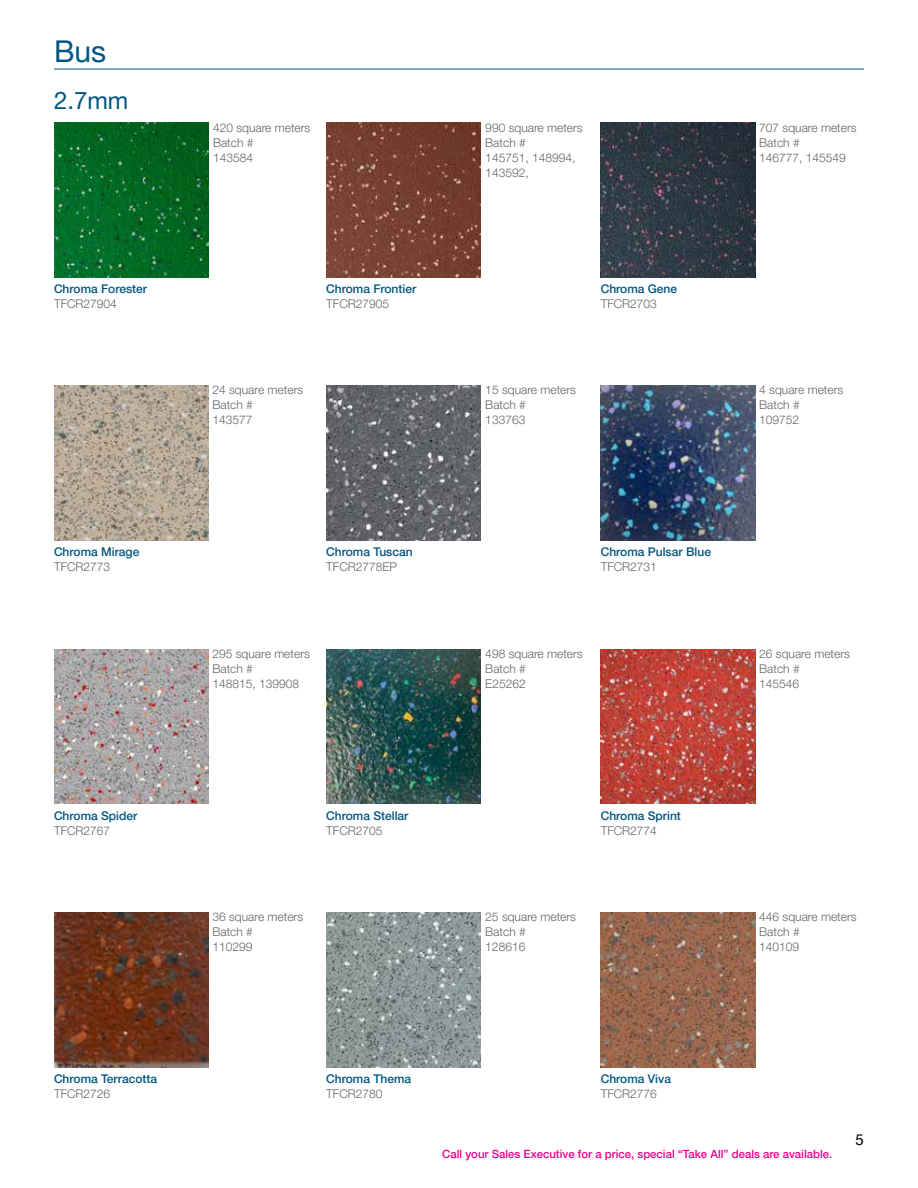
<style>
.page{position:relative;width:918px;height:1188px;background:#fff}
.page>*{position:absolute;margin:0;border:0;box-sizing:border-box;transform-origin:0 0}
.t1{font:30px "Helvetica Neue LT Pro";color:#005581}
.t2{font:24px "Helvetica Neue LT Pro";color:#005581}
.t3{font:15px "Helvetica Neue LT Pro";color:#000}
.t4{font:300 12px/15px "Helvetica Neue LT Pro";color:#636466}
.t5{font:500 12px "Helvetica Neue LT Pro";color:#005581}
.t6{font:500 11.4px "Helvetica Neue LT Pro";color:#ec008c}
</style>
<div class="page">
<hr style="left:54px;top:69px;width:810px;height:1px;background:#005581">
<img style="left:54px;top:123px;width:155px;height:154px">
<img style="left:326px;top:123px;width:155px;height:154px">
<img style="left:601px;top:123px;width:154px;height:154px">
<img style="left:54px;top:386px;width:155px;height:154px">
<img style="left:326px;top:386px;width:155px;height:154px">
<img style="left:601px;top:386px;width:154px;height:154px">
<img style="left:54px;top:649px;width:155px;height:155px">
<img style="left:326px;top:649px;width:155px;height:155px">
<img style="left:601px;top:649px;width:154px;height:155px">
<img style="left:54px;top:913px;width:155px;height:154px">
<img style="left:326px;top:913px;width:155px;height:154px">
<img style="left:601px;top:913px;width:154px;height:154px">
<h1 class="t1" style="left:54px;top:33px;width:54px">Bus</h1>
<h2 class="t2" style="left:54px;top:85px;width:76px">2.7mm</h2>
<p class="t4" style="left:213px;top:120px;width:99px">420 square meters<br>Batch #<br>143584</p>
<p class="t4" style="left:759px;top:120px;width:99px">707 square meters<br>Batch #<br>146777, 145549</p>
<p class="t4" style="left:485px;top:120px;width:99px">990 square meters<br>Batch #<br>145751, 148994,<br>143592,</p>
<p class="t5" style="left:54px;top:282px;width:95px">Chroma Forester</p>
<p class="t4" style="left:54px;top:296px;width:64px">TFCR27904</p>
<p class="t5" style="left:326px;top:282px;width:92px">Chroma Frontier</p>
<p class="t4" style="left:326px;top:296px;width:64px">TFCR27905</p>
<p class="t5" style="left:601px;top:282px;width:78px">Chroma Gene</p>
<p class="t4" style="left:601px;top:296px;width:58px">TFCR2703</p>
<p class="t4" style="left:213px;top:382px;width:92px">24 square meters<br>Batch #<br>143577</p>
<p class="t4" style="left:485px;top:382px;width:92px">15 square meters<br>Batch #<br>133763</p>
<p class="t4" style="left:759px;top:382px;width:86px">4 square meters<br>Batch #<br>109752</p>
<p class="t5" style="left:54px;top:545px;width:87px">Chroma Mirage</p>
<p class="t4" style="left:54px;top:559px;width:58px">TFCR2773</p>
<p class="t5" style="left:326px;top:545px;width:88px">Chroma Tuscan</p>
<p class="t4" style="left:326px;top:559px;width:72px">TFCR2778EP</p>
<p class="t5" style="left:601px;top:545px;width:112px">Chroma Pulsar Blue</p>
<p class="t4" style="left:601px;top:559px;width:58px">TFCR2731</p>
<p class="t4" style="left:213px;top:646px;width:99px">295 square meters<br>Batch #<br>148815, 139908</p>
<p class="t4" style="left:485px;top:646px;width:99px">498 square meters<br>Batch #<br>E25262</p>
<p class="t4" style="left:759px;top:646px;width:92px">26 square meters<br>Batch #<br>145546</p>
<p class="t5" style="left:54px;top:808px;width:85px">Chroma Spider</p>
<p class="t4" style="left:54px;top:823px;width:58px">TFCR2767</p>
<p class="t5" style="left:326px;top:808px;width:84px">Chroma Stellar</p>
<p class="t4" style="left:326px;top:823px;width:58px">TFCR2705</p>
<p class="t5" style="left:601px;top:808px;width:82px">Chroma Sprint</p>
<p class="t4" style="left:601px;top:823px;width:58px">TFCR2774</p>
<p class="t4" style="left:213px;top:909px;width:92px">36 square meters<br>Batch #<br>110299</p>
<p class="t4" style="left:485px;top:909px;width:92px">25 square meters<br>Batch #<br>128616</p>
<p class="t4" style="left:759px;top:909px;width:99px">446 square meters<br>Batch #<br>140109</p>
<p class="t5" style="left:54px;top:1072px;width:105px">Chroma Terracotta</p>
<p class="t4" style="left:54px;top:1086px;width:58px">TFCR2726</p>
<p class="t5" style="left:326px;top:1072px;width:86px">Chroma Thema</p>
<p class="t4" style="left:326px;top:1086px;width:58px">TFCR2780</p>
<p class="t5" style="left:601px;top:1072px;width:72px">Chroma Viva</p>
<p class="t4" style="left:601px;top:1086px;width:58px">TFCR2776</p>
<p class="t3" style="left:856px;top:1130px;width:10px">5</p>
<p class="t6" style="left:442px;top:1147px;width:392px">Call your Sales Executive for a price, special “Take All” deals are available.</p>
</div>
